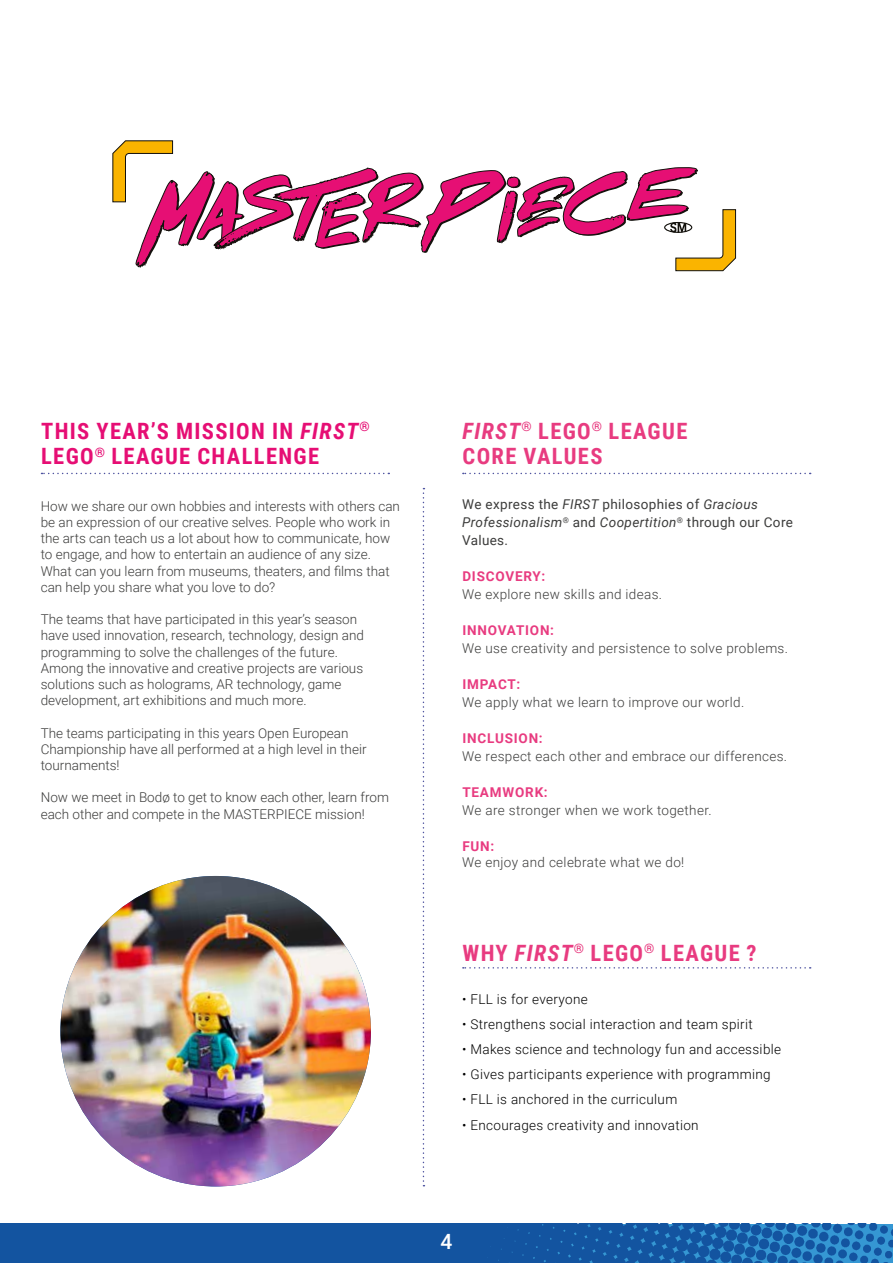
<style>
.page{position:relative;width:893px;height:1263px;background:#fff}
.page>*{position:absolute;margin:0;border:0;box-sizing:border-box;transform-origin:0 0}
.t1{font:700 22.5px/25.5px "Roboto Condensed";letter-spacing:.06em;color:#e83b80}
.t2{font:700 22.5px/25.5px "Roboto Condensed";letter-spacing:.06em;color:#e60e74}
.t3{font:500 21px "Roboto";color:#fff}
.t4{font:300 13.5px/16.2px "Roboto";color:#3c3c3b}
.t5{font:300 13.5px "Roboto";letter-spacing:.025em;color:#3c3c3b}
.t6{font:300 13.5px "Roboto";letter-spacing:.025em;color:#000}
.t7{font:13.5px/18px "Roboto";letter-spacing:.025em;color:#3c3c3b}
.t8{font:700 13.5px "Roboto";letter-spacing:.06em;color:#e83b80}
.s1{font-style:italic}
</style>
<div class="page">
<div style="left:428px;top:1223px;width:37px;height:38px;background:#1354a0;border-radius:50%"></div>
<img style="left:0;top:1224px;width:893px;height:39px">
<svg style="left:41px;top:473px;width:348px;height:1px"></svg>
<svg style="left:463px;top:473px;width:348px;height:1px"></svg>
<svg style="left:463px;top:967px;width:348px;height:1px"></svg>
<svg style="left:423px;top:488px;width:1px;height:698px"></svg>
<svg style="left:112px;top:140px;width:624px;height:132px"></svg>
<img style="left:60px;top:876px;width:311px;height:310px;border-radius:155px">
<h1 class="t2" style="left:41px;top:417px;width:330px">THIS YEAR’S MISSION IN <span class="s1">FIRST</span><sup>®<br></sup>LEGO<sup>®</sup> LEAGUE CHALLENGE</h1>
<h1 class="t1" style="left:462px;top:417px;width:226px"><span class="s1">FIRST</span><sup>®</sup> LEGO<sup>®</sup> LEAGUE<br>CORE VALUES</h1>
<p class="t4" style="left:41px;top:497px;width:361px">How we share our own hobbies and interests with others can be an expression of our creative selves. People who work in the arts can teach us a lot about how to communicate, how to engage, and how to entertain an audience of any size.<br>What can you learn from museums, theaters, and films that can help you share what you love to do?</p>
<p class="t4" style="left:41px;top:611px;width:325px">The teams that have participated in this year’s season have used innovation, research, technology, design and programming to solve the challenges of the future.<br>Among the innovative and creative projects are various solutions such as holograms, AR technology, game development, art exhibitions and much more.</p>
<p class="t4" style="left:41px;top:724px;width:327px">The teams participating in this years Open European<br>Championship have all performed at a high level in their tournaments!</p>
<p class="t4" style="left:41px;top:789px;width:350px">Now we meet in Bodø to get to know each other, learn from each other and compete in the MASTERPIECE mission!</p>
<p class="t7" style="left:462px;top:495px;width:332px">We express the <span class="s1">FIRST</span> philosophies of <span class="s1">Gracious<br>Professionalism</span><sup>®</sup> and <span class="s1">Coopertition</span><sup>®</sup> through our Core<br>Values.</p>
<p class="t8" style="left:462px;top:567px;width:84px">DISCOVERY:</p>
<p class="t5" style="left:462px;top:585px;width:201px">We explore new skills and ideas.</p>
<p class="t8" style="left:462px;top:621px;width:93px">INNOVATION:</p>
<p class="t5" style="left:462px;top:639px;width:327px">We use creativity and persistence to solve problems.</p>
<p class="t8" style="left:462px;top:675px;width:59px">IMPACT:</p>
<p class="t5" style="left:462px;top:693px;width:284px">We apply what we learn to improve our world.</p>
<p class="t8" style="left:462px;top:729px;width:82px">INCLUSION:</p>
<p class="t5" style="left:462px;top:747px;width:326px">We respect each other and embrace our differences.</p>
<p class="t8" style="left:462px;top:783px;width:87px">TEAMWORK:</p>
<p class="t5" style="left:462px;top:801px;width:251px">We are stronger when we work together.</p>
<p class="t8" style="left:462px;top:837px;width:33px">FUN:</p>
<p class="t5" style="left:462px;top:853px;width:224px">We enjoy and celebrate what we do!</p>
<h1 class="t1" style="left:462px;top:939px;width:295px">WHY <span class="s1">FIRST</span><sup>®</sup> LEGO<sup>®</sup> LEAGUE ?</h1>
<p class="t6" style="left:462px;top:989px;width:127px">• FLL is for everyone</p>
<p class="t6" style="left:462px;top:1014px;width:292px">• Strengthens social interaction and team spirit</p>
<p class="t6" style="left:462px;top:1040px;width:321px">• Makes science and technology fun and accessible</p>
<p class="t6" style="left:462px;top:1065px;width:310px">• Gives participants experience with programming</p>
<p class="t6" style="left:462px;top:1090px;width:217px">• FLL is anchored in the curriculum</p>
<p class="t6" style="left:462px;top:1115px;width:238px">• Encourages creativity and innovation</p>
<h2 class="t3" style="left:440px;top:1226px;width:13px">4</h2>
</div>
